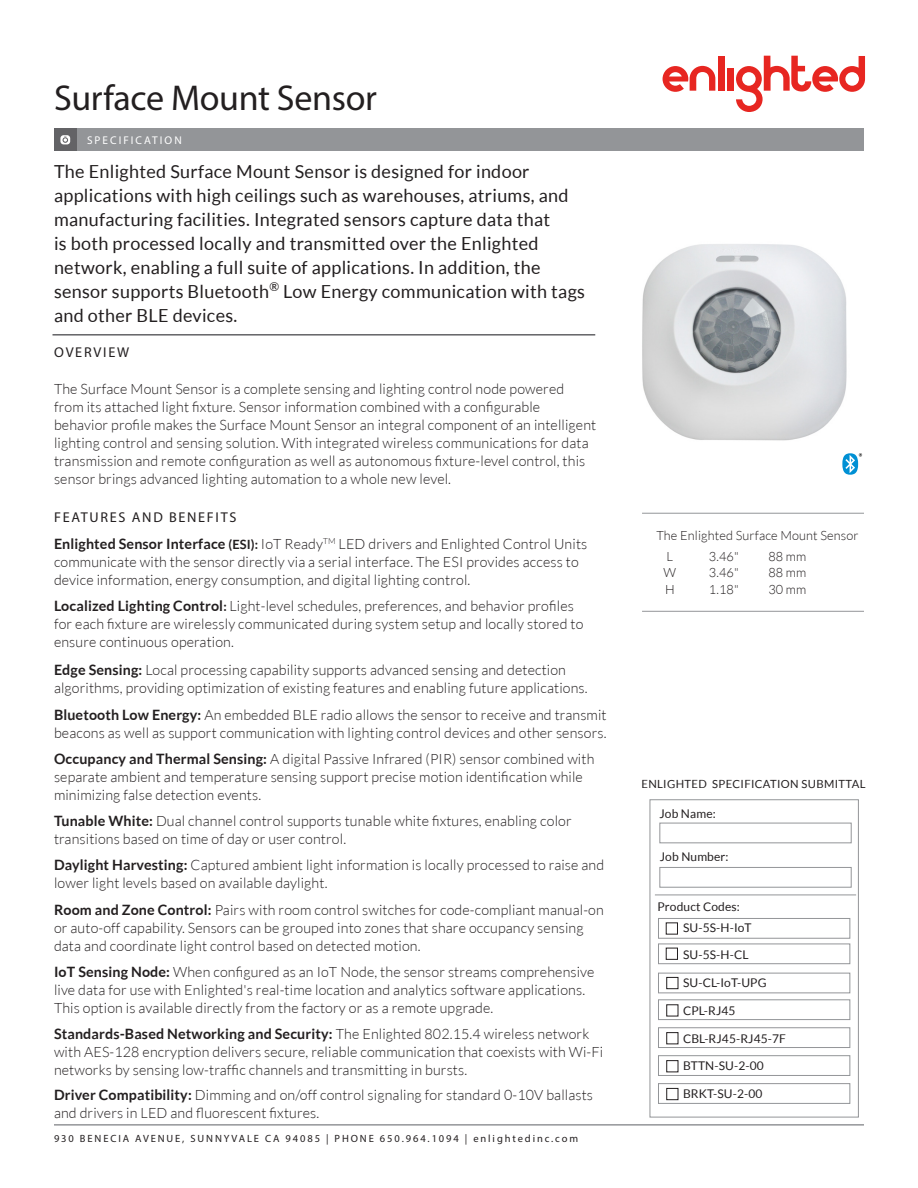
<style>
.page{position:relative;width:918px;height:1188px;background:#fff}
.page>*{position:absolute;margin:0;border:0;box-sizing:border-box;transform-origin:0 0}
.t1{font:36px "Myriad Pro";letter-spacing:-.01em;color:#231f20}
.Headline_Paragraph{font:18px/24px "Lato";letter-spacing:.015em;color:#231f20}
.Body_Copy_Paragraph{font:300 14.25px/18px "Lato";letter-spacing:.01em;color:#231f20}
.Headline_Paragraph-2{font:300 14.25px/18px "Lato";letter-spacing:.01em;color:#231f20}
.Body_Copy_Paragraph-2{font:14.25px "Myriad Pro";letter-spacing:.12em;color:#231f20}
.Headline_Paragraph-3{font:14.25px "Myriad Pro";letter-spacing:.12em;color:#231f20}
.t2{font:300 12.75px "Lato";letter-spacing:.01em;color:#231f20}
.Spec_Submittal_Parag{font:12px "Lato";letter-spacing:.01em;color:#231f20}
.t3{font:11.25px "Lato";letter-spacing:.03em;color:#231f20}
.t4{font:11.25px "Myriad Pro";letter-spacing:.18em;color:#fff}
.t5{font:10.5px "Myriad Pro";letter-spacing:.18em;color:#231f20}
.s1{font-weight:700}
.s2{font-weight:700;font-size:12.75px}
</style>
<div class="page">
<img style="left:642px;top:244px;width:205px;height:197px">
<svg style="left:842px;top:453px;width:20px;height:22px"></svg>
<hr style="left:54px;top:1124px;width:810px;height:2px;background:#939598">
<div style="left:54px;top:128px;width:810px;height:23px;background:#939598"></div>
<div style="left:54px;top:128px;width:23px;height:23px;background:#636366"></div>
<svg style="left:60px;top:135px;width:10px;height:9px"></svg>
<hr style="left:642px;top:611px;width:222px;height:1px;background:#939598">
<hr style="left:642px;top:513px;width:222px;height:1px;background:#939598">
<hr style="left:52px;top:334px;width:543px;height:2px;background:#636366">
<div style="left:650px;top:799px;width:209px;height:318px;border:1px solid #939598"></div>
<div style="left:667px;top:1032px;width:11px;height:12px;border:1px solid #231f20"></div>
<div style="left:667px;top:1060px;width:11px;height:12px;border:1px solid #231f20"></div>
<div style="left:667px;top:1088px;width:11px;height:12px;border:1px solid #231f20"></div>
<div style="left:666px;top:948px;width:12px;height:12px;border:1px solid #231f20"></div>
<div style="left:667px;top:977px;width:11px;height:12px;border:1px solid #231f20"></div>
<div style="left:659px;top:823px;width:193px;height:20px;border:1px solid #939598"></div>
<div style="left:659px;top:867px;width:193px;height:21px;border:1px solid #939598"></div>
<div style="left:658px;top:944px;width:192px;height:20px;border:1px solid #939598"></div>
<div style="left:658px;top:973px;width:192px;height:20px;border:1px solid #939598"></div>
<hr style="left:655px;top:895px;width:201px;height:1px;background:#939598">
<div style="left:658px;top:999px;width:192px;height:21px;border:1px solid #939598"></div>
<div style="left:658px;top:1027px;width:192px;height:21px;border:1px solid #939598"></div>
<div style="left:658px;top:1055px;width:192px;height:21px;border:1px solid #939598"></div>
<div style="left:658px;top:1083px;width:192px;height:21px;border:1px solid #939598"></div>
<div style="left:718px;top:56px;width:7px;height:35px;background:#e72621"></div>
<div style="left:727px;top:68px;width:7px;height:23px;background:#e72621"></div>
<svg style="left:663px;top:66px;width:52px;height:26px"></svg>
<svg style="left:736px;top:56px;width:129px;height:56px"></svg>
<div style="left:658px;top:918px;width:192px;height:21px;border:1px solid #939598"></div>
<div style="left:666px;top:923px;width:12px;height:11px;border:1px solid #231f20"></div>
<p class="t1" style="left:54px;top:76px;width:324px">Surface Mount Sensor</p>
<p class="t4" style="left:87px;top:134px;width:96px">SPECIFICATION</p>
<p class="Headline_Paragraph" style="left:54px;top:159px;width:533px">The Enlighted Surface Mount Sensor is designed for indoor applications with high ceilings such as warehouses, atriums, and manufacturing facilities. Integrated sensors capture data that<br>is both processed locally and transmitted over the Enlighted network, enabling a full suite of applications. In addition, the sensor supports Bluetooth<sup>®</sup> Low Energy communication with tags and other BLE devices.</p>
<p class="Headline_Paragraph-3" style="left:54px;top:343px;width:77px">OVERVIEW</p>
<p class="Headline_Paragraph-2" style="left:54px;top:380px;width:544px">The Surface Mount Sensor is a complete sensing and lighting control node powered from its attached light fixture. Sensor information combined with a configurable behavior profile makes the Surface Mount Sensor an integral component of an intelligent lighting control and sensing solution. With integrated wireless communications for data transmission and remote configuration as well as autonomous fixture-level control, this sensor brings advanced lighting automation to a whole new level.</p>
<p class="Body_Copy_Paragraph-2" style="left:54px;top:508px;width:184px">FEATURES AND BENEFITS</p>
<p class="Headline_Paragraph-2" style="left:54px;top:535px;width:535px"><span class="s1">Enlighted Sensor Interface</span> <span class="s2">(ESI):</span> IoT Ready<sup>TM</sup> LED drivers and Enlighted Control Units communicate with the sensor directly via a serial interface. The ESI provides access to device information, energy consumption, and digital lighting control.</p>
<p class="Headline_Paragraph-2" style="left:54px;top:597px;width:531px"><span class="s1">Localized Lighting Control</span><span class="s2">:</span> Light-level schedules, preferences, and behavior profiles for each fixture are wirelessly communicated during system setup and locally stored to ensure continuous operation.</p>
<p class="Body_Copy_Paragraph" style="left:54px;top:661px;width:535px"><span class="s1">Edge Sensing:</span> Local processing capability supports advanced sensing and detection algorithms, providing optimization of existing features and enabling future applications.</p>
<p class="Body_Copy_Paragraph" style="left:54px;top:706px;width:554px"><span class="s1">Bluetooth Low Energy:</span> An embedded BLE radio allows the sensor to receive and transmit beacons as well as support communication with lighting control devices and other sensors.</p>
<p class="Body_Copy_Paragraph" style="left:54px;top:750px;width:542px"><span class="s1">Occupancy and Thermal Sensing:</span> A digital Passive Infrared (PIR) sensor combined with separate ambient and temperature sensing support precise motion identification while minimizing false detection events.</p>
<p class="Body_Copy_Paragraph" style="left:54px;top:812px;width:519px"><span class="s1">Tunable White:</span> Dual channel control supports tunable white fixtures, enabling color transitions based on time of day or user control.</p>
<p class="Body_Copy_Paragraph" style="left:54px;top:856px;width:552px"><span class="s1">Daylight Harvesting:</span> Captured ambient light information is locally processed to raise and lower light levels based on available daylight.</p>
<p class="Body_Copy_Paragraph" style="left:54px;top:901px;width:551px"><span class="s1">Room and Zone Control:</span> Pairs with room control switches for code-compliant manual-on or auto-off capability. Sensors can be grouped into zones that share occupancy sensing data and coordinate light control based on detected motion.</p>
<p class="Body_Copy_Paragraph" style="left:54px;top:963px;width:542px"><span class="s1">IoT Sensing Node:</span> When configured as an IoT Node, the sensor streams comprehensive live data for use with Enlighted's real-time location and analytics software applications.<br>This option is available directly from the factory or as a remote upgrade.</p>
<p class="Body_Copy_Paragraph" style="left:54px;top:1025px;width:551px"><span class="s1">Standards-Based Networking and Security:</span> The Enlighted 802.15.4 wireless network with AES-128 encryption delivers secure, reliable communication that coexists with Wi-Fi networks by sensing low-traffic channels and transmitting in bursts.</p>
<p class="Headline_Paragraph-2" style="left:54px;top:1086px;width:541px"><span class="s1">Driver Compatibility:</span> Dimming and on/off control signaling for standard 0-10V ballasts and drivers in LED and fluorescent fixtures.</p>
<p class="t5" style="left:54px;top:1132px;width:526px">930 BENECIA AVENUE, SUNNYVALE CA 94085 | PHONE 650.964.1094 | enlightedinc.com</p>
<p class="t2" style="left:656px;top:529px;width:204px">The Enlighted Surface Mount Sensor</p>
<p class="t2" style="left:667px;top:550px;width:8px">L</p>
<p class="t2" style="left:709px;top:550px;width:31px">3.46"</p>
<p class="t2" style="left:768px;top:550px;width:40px">88 mm</p>
<p class="t2" style="left:664px;top:566px;width:14px">W</p>
<p class="t2" style="left:709px;top:566px;width:31px">3.46"</p>
<p class="t2" style="left:768px;top:566px;width:40px">88 mm</p>
<p class="t2" style="left:665px;top:583px;width:11px">H</p>
<p class="t2" style="left:709px;top:583px;width:31px">1.18"</p>
<p class="t2" style="left:768px;top:583px;width:40px">30 mm</p>
<p class="t3" style="left:641px;top:778px;width:226px">ENLIGHTED SPECIFICATION SUBMITTAL</p>
<p class="Spec_Submittal_Parag" style="left:659px;top:807px;width:58px">Job Name:</p>
<p class="Spec_Submittal_Parag" style="left:660px;top:850px;width:70px">Job Number:</p>
<p class="Spec_Submittal_Parag" style="left:658px;top:900px;width:84px">Product Codes:</p>
<p class="Spec_Submittal_Parag" style="left:683px;top:921px;width:70px">SU-5S-H-IoT</p>
<p class="Spec_Submittal_Parag" style="left:683px;top:948px;width:67px">SU-5S-H-CL</p>
<p class="Spec_Submittal_Parag" style="left:683px;top:976px;width:85px">SU-CL-IoT-UPG</p>
<p class="Spec_Submittal_Parag" style="left:683px;top:1004px;width:54px">CPL-RJ45</p>
<p class="Spec_Submittal_Parag" style="left:683px;top:1032px;width:104px">CBL-RJ45-RJ45-7F</p>
<p class="Spec_Submittal_Parag" style="left:683px;top:1059px;width:82px">BTTN-SU-2-00</p>
<p class="Spec_Submittal_Parag" style="left:683px;top:1087px;width:81px">BRKT-SU-2-00</p>
</div>
